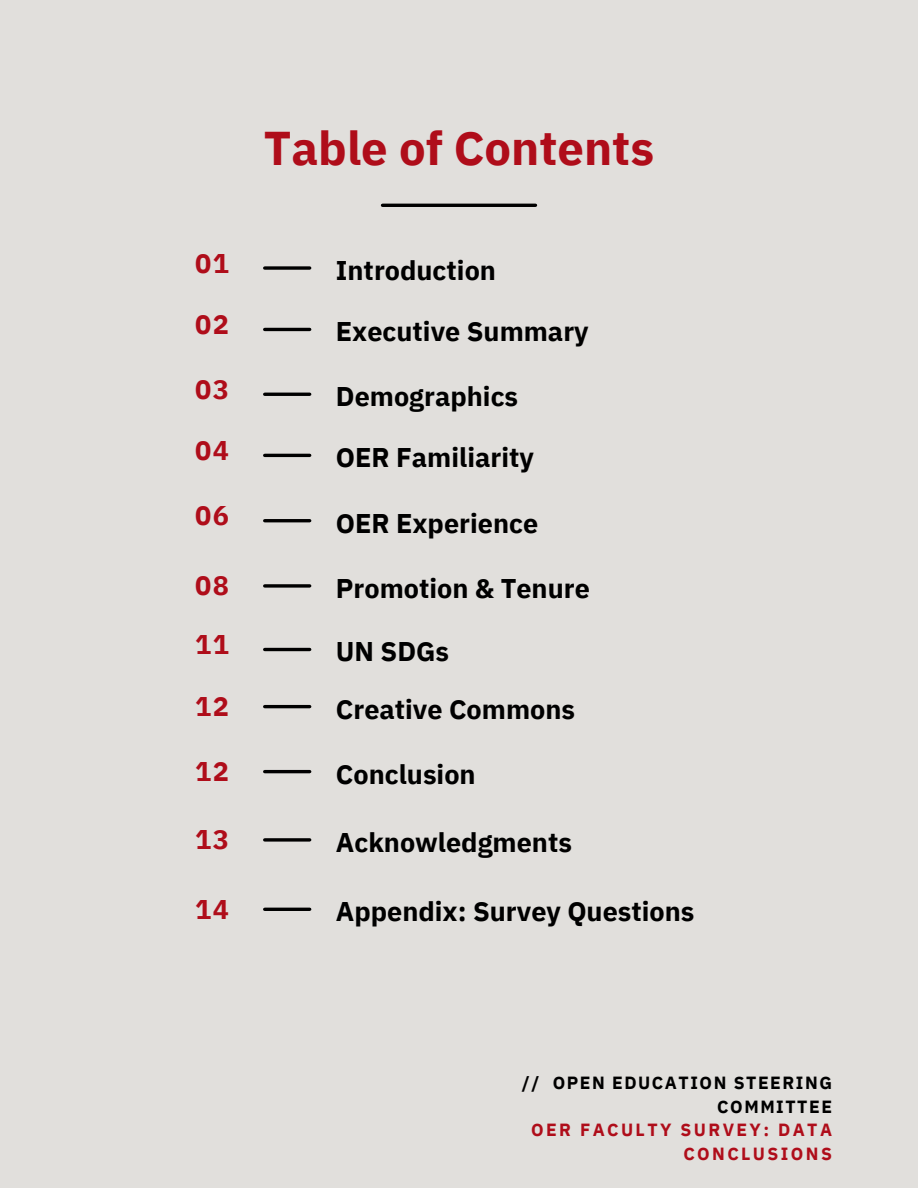
<style>
.page{position:relative;width:918px;height:1188px;background:#e1dfdc}
.page>*{position:absolute;margin:0;border:0;box-sizing:border-box;transform-origin:0 0}
.t1{font:700 47.25px "IBM Plex Sans";color:#af0d1a}
.t2{font:700 27px "IBM Plex Sans";color:#000}
.t3{font:700 27px "IBM Plex Sans";letter-spacing:.055em;color:#af0d1a}
.t4{font:700 17.55px/23.7px "IBM Plex Sans";letter-spacing:.135em;color:#af0d1a;text-align:right}
.t5{font:700 17.55px/23.7px "IBM Plex Sans";letter-spacing:.09em;color:#000;text-align:right}
</style>
<div class="page">
<hr style="left:265px;top:328px;width:45px;height:3px;background:#000">
<hr style="left:383px;top:204px;width:153px;height:3px;background:#000">
<svg style="left:265px;top:584px;width:45px;height:4px"></svg>
<hr style="left:265px;top:454px;width:45px;height:3px;background:#000">
<hr style="left:265px;top:705px;width:45px;height:3px;background:#000">
<hr style="left:265px;top:393px;width:45px;height:3px;background:#000">
<hr style="left:265px;top:648px;width:45px;height:3px;background:#000">
<hr style="left:265px;top:519px;width:45px;height:3px;background:#000">
<hr style="left:265px;top:770px;width:45px;height:3px;background:#000">
<svg style="left:265px;top:838px;width:45px;height:4px"></svg>
<hr style="left:265px;top:908px;width:45px;height:3px;background:#000">
<svg style="left:265px;top:266px;width:45px;height:4px"></svg>
<h1 class="t1" style="left:264px;top:116px;width:392px">Table of Contents</h1>
<p class="t3" style="left:195px;top:245px;width:35px">01</p>
<p class="t2" style="left:336px;top:252px;width:162px">Introduction</p>
<p class="t3" style="left:195px;top:307px;width:35px">02</p>
<p class="t3" style="left:195px;top:371px;width:35px">03</p>
<p class="t3" style="left:195px;top:432px;width:35px">04</p>
<p class="t3" style="left:195px;top:498px;width:35px">06</p>
<p class="t3" style="left:195px;top:567px;width:35px">08</p>
<p class="t3" style="left:195px;top:627px;width:35px">11</p>
<p class="t3" style="left:195px;top:688px;width:35px">12</p>
<p class="t2" style="left:336px;top:314px;width:254px">Executive Summary</p>
<p class="t2" style="left:336px;top:378px;width:184px">Demographics</p>
<p class="t2" style="left:336px;top:439px;width:199px">OER Familiarity</p>
<p class="t2" style="left:336px;top:505px;width:204px">OER Experience</p>
<p class="t2" style="left:336px;top:570px;width:256px">Promotion &amp; Tenure</p>
<p class="t2" style="left:336px;top:634px;width:115px">UN SDGs</p>
<p class="t2" style="left:336px;top:691px;width:241px">Creative Commons</p>
<p class="t3" style="left:195px;top:753px;width:35px">12</p>
<p class="t2" style="left:336px;top:756px;width:141px">Conclusion</p>
<p class="t3" style="left:195px;top:821px;width:35px">13</p>
<p class="t2" style="left:336px;top:825px;width:238px">Acknowledgments</p>
<p class="t3" style="left:195px;top:891px;width:35px">14</p>
<p class="t2" style="left:336px;top:894px;width:360px">Appendix: Survey Questions</p>
<p class="t5" style="left:522px;top:1071px;width:312px">// OPEN EDUCATION STEERING<br>COMMITTEE</p>
<p class="t4" style="left:531px;top:1118px;width:302px">OER FACULTY SURVEY: DATA<br>CONCLUSIONS</p>
</div>
